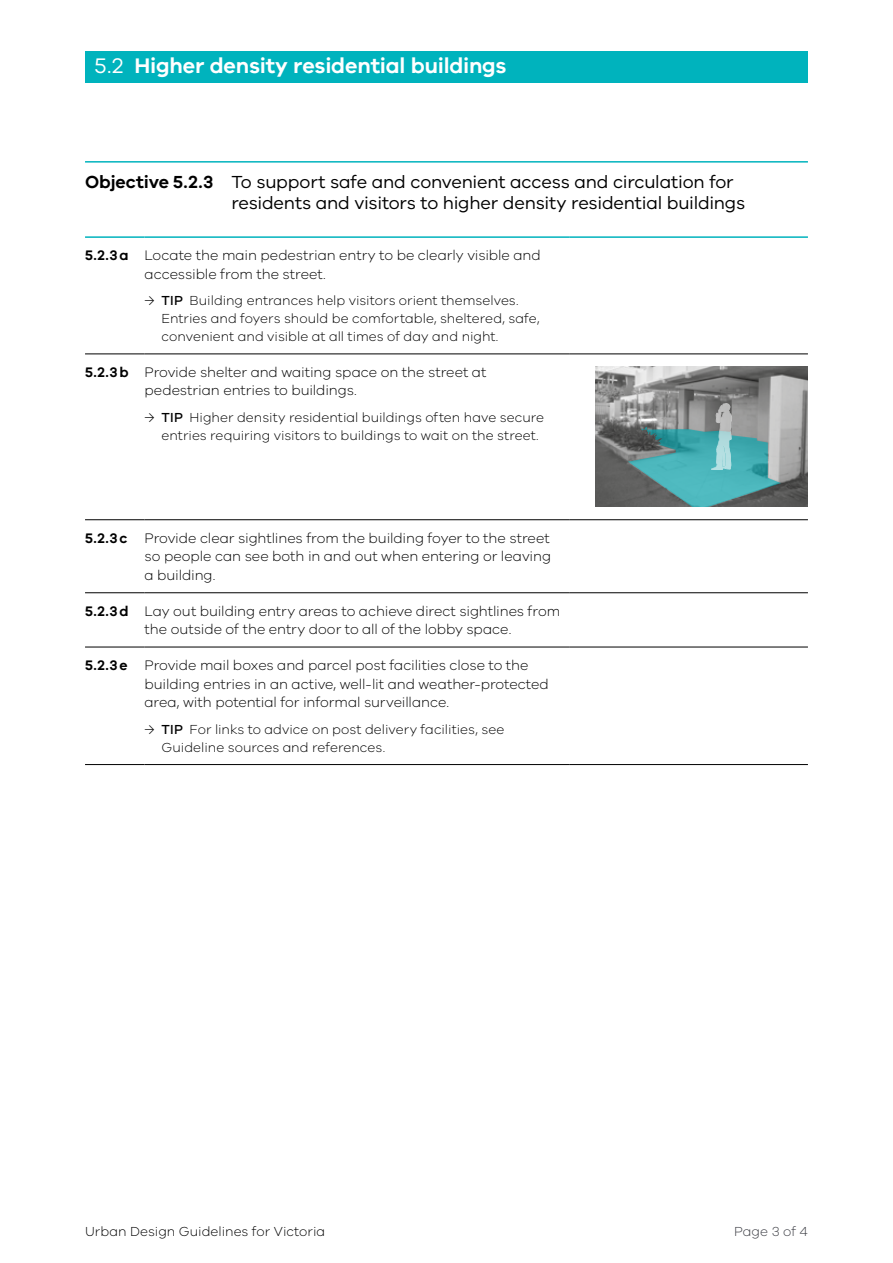
<style>
.page{position:relative;width:893px;height:1263px;background:#fff}
.page>*{position:absolute;margin:0;border:0;box-sizing:border-box;transform-origin:0 0}
.t1{font:600 21.75px "VIC";letter-spacing:-.01em;color:#fff}
.t2{font:18px/21px "VIC";letter-spacing:-.01em;color:#000}
.t3{font:300 14.25px/18.8px "VIC";letter-spacing:-.005em;color:#000}
.t4{font:300 13.5px/18px "VIC";color:#000}
.t5{font:300 13.5px "VIC";letter-spacing:.005em;color:#3b3c43}
.s1{font-weight:400}
.s2{font-weight:600}
.s3{font-weight:500}
</style>
<div class="page">
<div style="left:85px;top:51px;width:723px;height:31px;background:#00b3bd"></div>
<hr style="left:85px;top:161px;width:723px;height:2px;background:#00b3bd">
<hr style="left:85px;top:354px;width:60px;height:1px;background:#000">
<hr style="left:145px;top:354px;width:425px;height:1px;background:#000">
<hr style="left:570px;top:354px;width:238px;height:1px;background:#000">
<hr style="left:85px;top:519px;width:60px;height:1px;background:#000">
<hr style="left:145px;top:519px;width:425px;height:1px;background:#000">
<hr style="left:570px;top:519px;width:238px;height:1px;background:#000">
<hr style="left:85px;top:592px;width:60px;height:1px;background:#000">
<hr style="left:145px;top:592px;width:425px;height:1px;background:#000">
<hr style="left:570px;top:592px;width:238px;height:1px;background:#000">
<hr style="left:85px;top:647px;width:60px;height:1px;background:#000">
<hr style="left:145px;top:647px;width:425px;height:1px;background:#000">
<hr style="left:570px;top:647px;width:238px;height:1px;background:#000">
<hr style="left:85px;top:764px;width:60px;height:1px;background:#000">
<hr style="left:145px;top:764px;width:425px;height:1px;background:#000">
<hr style="left:570px;top:764px;width:238px;height:1px;background:#000">
<hr style="left:85px;top:236px;width:60px;height:2px;background:#00b3bd">
<hr style="left:145px;top:236px;width:425px;height:2px;background:#00b3bd">
<hr style="left:570px;top:236px;width:238px;height:2px;background:#00b3bd">
<img style="left:595px;top:367px;width:213px;height:139px">
<svg style="left:628px;top:404px;width:153px;height:102px;background:#6a9b9e"></svg>
<h1 class="t1" style="left:95px;top:52px;width:413px"><span class="s1">5.2</span> Higher density residential buildings</h1>
<p class="t2" style="left:231px;top:171px;width:515px;text-indent:-146px"><span class="s2">Objective 5.2.3</span> To support safe and convenient access and circulation for residents and visitors to higher density residential buildings</p>
<p class="t3" style="left:145px;top:245px;width:398px;text-indent:-60px"><span class="s2">5.2.3a</span> Locate the main pedestrian entry to be clearly visible and accessible from the street.</p>
<p class="t4" style="left:162px;top:291px;width:379px;text-indent:-17px">→ <span class="s3">TIP</span> Building entrances help visitors orient themselves.<br>Entries and foyers should be comfortable, sheltered, safe, convenient and visible at all times of day and night.</p>
<p class="t3" style="left:145px;top:362px;width:343px;text-indent:-60px"><span class="s2">5.2.3b</span> Provide shelter and waiting space on the street at pedestrian entries to buildings.</p>
<p class="t4" style="left:162px;top:408px;width:384px;text-indent:-17px">→ <span class="s3">TIP</span> Higher density residential buildings often have secure entries requiring visitors to buildings to wait on the street.</p>
<p class="t3" style="left:145px;top:528px;width:408px;text-align:justify;text-indent:-60px"><span class="s2">5.2.3c</span> Provide clear sightlines from the building foyer to the street so people can see both in and out when entering or leaving a building.</p>
<p class="t3" style="left:145px;top:601px;width:417px;text-indent:-60px"><span class="s2">5.2.3d</span> Lay out building entry areas to achieve direct sightlines from the outside of the entry door to all of the lobby space.</p>
<p class="t3" style="left:145px;top:655px;width:406px;text-indent:-60px"><span class="s2">5.2.3e</span> Provide mail boxes and parcel post facilities close to the building entries in an active, well-lit and weather-protected area, with potential for informal surveillance.</p>
<p class="t4" style="left:162px;top:720px;width:344px;text-indent:-17px">→ <span class="s3">TIP</span> For links to advice on post delivery facilities, see<br>Guideline sources and references.</p>
<p class="t4" style="left:85px;top:1222px;width:242px">Urban Design Guidelines for Victoria</p>
<p class="t5" style="left:734px;top:1223px;width:75px">Page 3 of 4</p>
</div>
